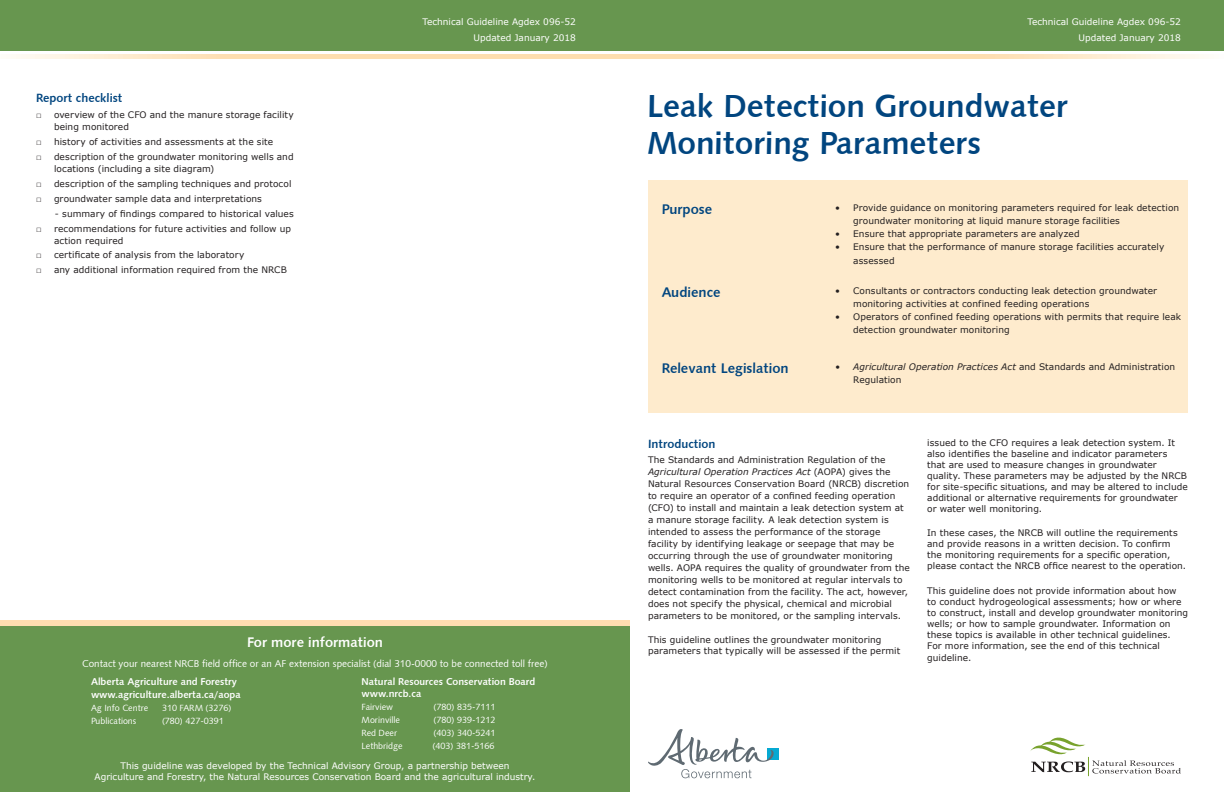
<style>
.page{position:relative;width:1224px;height:792px;background:#fff}
.page>*{position:absolute;margin:0;border:0;box-sizing:border-box;transform-origin:0 0}
.t1{font:32px/37px "Humanist 531 BT Bold A";color:#01457f}
.head_2{font:14px "Humanist 531 BT Bold A";color:#01457f}
.t2{font:14px "Humanist 531 BT Bold A";color:#fff}
.head_3{font:12px "Humanist 531 BT Bold A";color:#01457f}
.t3{font:10px/13px "Humanist 531 BT Bold A";color:#fff}
.t4{font:10px "Humanist 531 BT Roman A";color:#fff}
.body_text{font:9px/12px "Verdana";letter-spacing:.005em;color:#231f20}
.t5{font:9px/16px "Verdana";color:#fff;text-align:right}
.t6{font:9px "Humanist 531 BT Roman A";color:#fff}
.bullet{font:9px "Verdana";letter-spacing:.005em;color:#231f20}
.s1{font-style:italic}
</style>
<div class="page">
<div style="left:0;top:0;width:1224px;height:50px;background:#67964f"></div>
<svg style="left:11px;top:55px;width:1193px;height:4px;background:#fee3bc"></svg>
<svg style="left:1030px;top:738px;width:151px;height:38px"></svg>
<div style="left:767px;top:748px;width:12px;height:12px;background:#06a9d2"></div>
<svg style="left:648px;top:729px;width:126px;height:49px"></svg>
<div style="left:0;top:620px;width:630px;height:13px;background:#fedeb0"></div>
<div style="left:0;top:626px;width:630px;height:166px;background:#67964f"></div>
<div style="left:648px;top:180px;width:540px;height:233px;background:#feebcd"></div>
<p class="head_3" style="left:36px;top:90px;width:88px">Report checklist</p>
<p class="body_text" style="left:54px;top:109px;width:241px;text-indent:-18px">□ overview of the CFO and the manure storage facility being monitored</p>
<p class="body_text" style="left:36px;top:136px;width:239px">□ history of activities and assessments at the site</p>
<p class="body_text" style="left:54px;top:150px;width:241px;text-indent:-18px">□ description of the groundwater monitoring wells and locations (including a site diagram)</p>
<p class="body_text" style="left:36px;top:177px;width:257px">□ description of the sampling techniques and protocol</p>
<p class="body_text" style="left:36px;top:192px;width:228px">□ groundwater sample data and interpretations</p>
<p class="bullet" style="left:55px;top:208px;width:240px">- summary of findings compared to historical values</p>
<p class="body_text" style="left:54px;top:222px;width:239px;text-indent:-18px">□ recommendations for future activities and follow up action required</p>
<p class="body_text" style="left:36px;top:249px;width:210px">□ certificate of analysis from the laboratory</p>
<p class="body_text" style="left:36px;top:264px;width:252px">□ any additional information required from the NRCB</p>
<p class="t5" style="left:423px;top:13px;width:155px">Technical Guideline Agdex 096-52<br>Updated January 2018</p>
<h2 class="t2" style="left:247px;top:633px;width:137px">For more information</h2>
<p class="t4" style="left:82px;top:657px;width:467px">Contact your nearest NRCB field office or an AF extension specialist (dial 310-0000 to be connected toll free)</p>
<p class="t3" style="left:362px;top:675px;width:175px;line-height:12px">Natural Resources Conservation Board www.nrcb.ca</p>
<p class="t6" style="left:362px;top:701px;width:33px">Fairview</p>
<p class="t6" style="left:434px;top:701px;width:63px">(780) 835-7111</p>
<p class="t6" style="left:362px;top:714px;width:40px">Morinville</p>
<p class="t6" style="left:434px;top:714px;width:63px">(780) 939-1212</p>
<p class="t6" style="left:362px;top:727px;width:37px">Red Deer</p>
<p class="t6" style="left:434px;top:727px;width:63px">(403) 340-5241</p>
<p class="t6" style="left:362px;top:740px;width:43px">Lethbridge</p>
<p class="t6" style="left:433px;top:740px;width:63px">(403) 381-5166</p>
<p class="t3" style="left:91px;top:675px;width:151px">Alberta Agriculture and Forestry www.agriculture.alberta.ca/aopa</p>
<p class="t6" style="left:91px;top:702px;width:59px">Ag Info Centre</p>
<p class="t6" style="left:162px;top:702px;width:71px">310 FARM (3276)</p>
<p class="t6" style="left:91px;top:715px;width:47px">Publications</p>
<p class="t6" style="left:162px;top:715px;width:63px">(780) 427-0391</p>
<p class="t5" style="left:95px;top:760px;width:442px;line-height:11px;text-align:center">This guideline was developed by the Technical Advisory Group, a partnership between<br>Agriculture and Forestry, the Natural Resources Conservation Board and the agricultural industry.</p>
<p class="t5" style="left:1028px;top:13px;width:155px">Technical Guideline Agdex 096-52<br>Updated January 2018</p>
<h1 class="t1" style="left:647px;top:87px;width:422px">Leak Detection Groundwater<br>Monitoring Parameters</h1>
<p class="head_2" style="left:662px;top:201px;width:52px">Purpose</p>
<p class="head_2" style="left:662px;top:284px;width:60px">Audience</p>
<p class="head_2" style="left:662px;top:360px;width:129px">Relevant Legislation</p>
<p class="body_text" style="left:853px;top:201px;width:328px;line-height:13px;text-indent:-18px">• Provide guidance on monitoring parameters required for leak detection groundwater monitoring at liquid manure storage facilities</p>
<p class="body_text" style="left:835px;top:227px;width:246px">• Ensure that appropriate parameters are analyzed</p>
<p class="body_text" style="left:853px;top:239px;width:313px;line-height:14.4px;text-indent:-18px">• Ensure that the performance of manure storage facilities accurately assessed</p>
<p class="body_text" style="left:853px;top:284px;width:305px;line-height:13px;text-indent:-18px">• Consultants or contractors conducting leak detection groundwater monitoring activities at confined feeding operations</p>
<p class="body_text" style="left:853px;top:310px;width:329px;line-height:13px;text-indent:-18px">• Operators of confined feeding operations with permits that require leak detection groundwater monitoring</p>
<p class="body_text" style="left:853px;top:360px;width:324px;line-height:13px;text-indent:-18px"><span class="s1">• Agricultural Operation Practices Act</span> and Standards and Administration<br>Regulation</p>
<p class="head_3" style="left:648px;top:436px;width:69px">Introduction</p>
<p class="body_text" style="left:648px;top:453px;width:263px">The Standards and Administration Regulation of the <span class="s1">Agricultural Operation Practices Act</span> (AOPA) gives the Natural Resources Conservation Board (NRCB) discretion to require an operator of a confined feeding operation (CFO) to install and maintain a leak detection system at a manure storage facility. A leak detection system is intended to assess the performance of the storage facility by identifying leakage or seepage that may be occurring through the use of groundwater monitoring wells. AOPA requires the quality of groundwater from the monitoring wells to be monitored at regular intervals to detect contamination from the facility. The act, however, does not specify the physical, chemical and microbial parameters to be monitored, or the sampling intervals.</p>
<p class="body_text" style="left:648px;top:634px;width:254px;line-height:11px">This guideline outlines the groundwater monitoring parameters that typically will be assessed if the permit</p>
<p class="body_text" style="left:927px;top:437px;width:262px;line-height:11px">issued to the CFO requires a leak detection system. It also identifies the baseline and indicator parameters that are used to measure changes in groundwater quality. These parameters may be adjusted by the NRCB for site-specific situations, and may be altered to include additional or alternative requirements for groundwater or water well monitoring.</p>
<p class="body_text" style="left:927px;top:527px;width:260px;line-height:11px">In these cases, the NRCB will outline the requirements and provide reasons in a written decision. To confirm the monitoring requirements for a specific operation, please contact the NRCB office nearest to the operation.</p>
<p class="body_text" style="left:927px;top:585px;width:263px;line-height:11px">This guideline does not provide information about how<br>to conduct hydrogeological assessments; how or where to construct, install and develop groundwater monitoring wells; or how to sample groundwater. Information on these topics is available in other technical guidelines.<br>For more information, see the end of this technical</p>
<p class="body_text" style="left:927px;top:651px;width:46px">guideline.</p>
</div>
